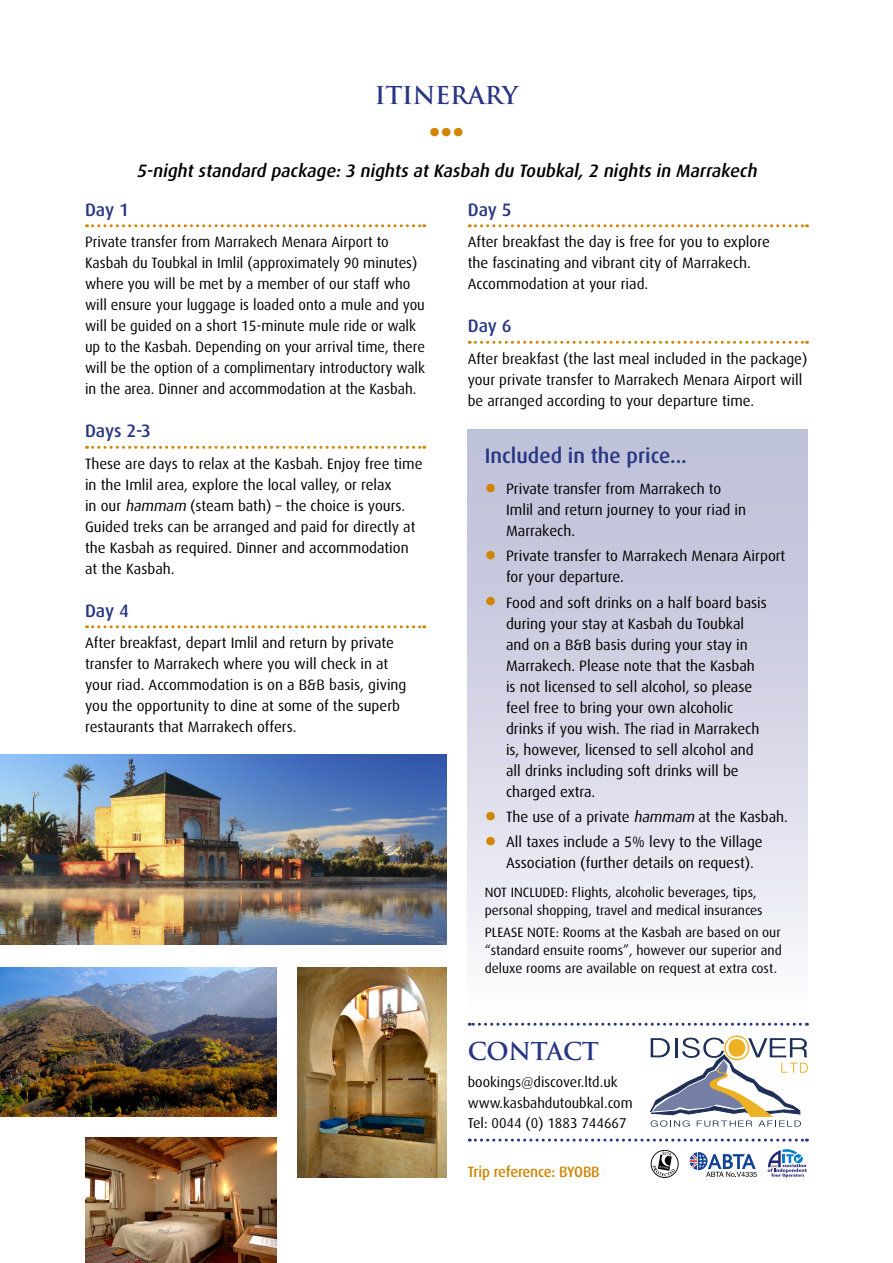
<style>
.page{position:relative;width:893px;height:1263px;background:#fff}
.page>*{position:absolute;margin:0;border:0;box-sizing:border-box;transform-origin:0 0}
._03-Dots{font:700 30px "Dax";color:#d18503}
._01-SubTrekHead{font:700 24px "Trajan";letter-spacing:-.01em;color:#283583}
._04-Subhead{font:500 21px "Dax";color:#283583}
._04-Subhead-2{font:italic 500 18px "Dax";color:#000}
._10-DayHead{font:500 18px "Dax";color:#283583}
._06-Text{font:15px/21px "Dax";color:#000}
._07-BulletText{font:15px/21px "Dax";color:#000}
.t1{font:500 15px "Dax";letter-spacing:-.015em;color:#d18503}
._06-Text-2{font:14.25px "Dax";color:#000}
._13-Note{font:13.5px/18px "Dax";color:#000}
.s1{font-style:italic}
.s2{font-weight:700;font-size:30px;color:#d18503}
</style>
<div class="page">
<svg style="left:469px;top:1023px;width:331px;height:3px"></svg>
<svg style="left:651px;top:1150px;width:28px;height:28px"></svg>
<svg style="left:690px;top:1152px;width:67px;height:25px"></svg>
<svg style="left:768px;top:1149px;width:39px;height:29px"></svg>
<svg style="left:469px;top:1138px;width:338px;height:3px"></svg>
<svg style="left:724px;top:1035px;width:25px;height:25px"></svg>
<svg style="left:651px;top:1037px;width:157px;height:90px"></svg>
<svg style="left:87px;top:224px;width:338px;height:3px"></svg>
<svg style="left:87px;top:446px;width:338px;height:3px"></svg>
<svg style="left:87px;top:625px;width:338px;height:3px"></svg>
<svg style="left:469px;top:224px;width:338px;height:3px"></svg>
<svg style="left:469px;top:341px;width:338px;height:3px"></svg>
<div style="left:468px;top:429px;width:340px;height:587px;background:linear-gradient(to bottom,#b8bbd5,#faf8fc)"></div>
<img style="left:298px;top:967px;width:148px;height:211px">
<img style="left:0;top:967px;width:276px;height:149px">
<img style="left:85px;top:1137px;width:191px;height:126px">
<img style="left:0;top:755px;width:446px;height:189px">
<p class="_01-SubTrekHead" style="left:375px;top:80px;width:145px">ITINERARY</p>
<p class="_03-Dots" style="left:429px;top:115px;width:37px">•••</p>
<p class="_04-Subhead-2" style="left:136px;top:161px;width:625px">5-night standard package: 3 nights at Kasbah du Toubkal, 2 nights in Marrakech</p>
<p class="_10-DayHead" style="left:85px;top:199px;width:45px">Day 1</p>
<p class="_06-Text" style="left:85px;top:232px;width:342px">Private transfer from Marrakech Menara Airport to Kasbah du Toubkal in Imlil (approximately 90 minutes) where you will be met by a member of our staff who will ensure your luggage is loaded onto a mule and you will be guided on a short 15-minute mule ride or walk up to the Kasbah. Depending on your arrival time, there will be the option of a complimentary introductory walk in the area. Dinner and accommodation at the Kasbah.</p>
<p class="_10-DayHead" style="left:85px;top:421px;width:67px">Days 2-3</p>
<p class="_06-Text" style="left:85px;top:453px;width:339px">These are days to relax at the Kasbah. Enjoy free time in the Imlil area, explore the local valley, or relax<br>in our <span class="s1">hammam</span> (steam bath) – the choice is yours.<br>Guided treks can be arranged and paid for directly at the Kasbah as required. Dinner and accommodation at the Kasbah.</p>
<p class="_10-DayHead" style="left:85px;top:600px;width:45px">Day 4</p>
<p class="_06-Text" style="left:85px;top:633px;width:323px">After breakfast, depart Imlil and return by private transfer to Marrakech where you will check in at your riad. Accommodation is on a B&amp;B basis, giving you the opportunity to dine at some of the superb restaurants that Marrakech offers.</p>
<p class="_10-DayHead" style="left:468px;top:199px;width:45px">Day 5</p>
<p class="_06-Text" style="left:468px;top:232px;width:304px">After breakfast the day is free for you to explore the fascinating and vibrant city of Marrakech.<br>Accommodation at your riad.</p>
<p class="_10-DayHead" style="left:468px;top:316px;width:45px">Day 6</p>
<p class="_06-Text" style="left:468px;top:348px;width:341px">After breakfast (the last meal included in the package) your private transfer to Marrakech Menara Airport will be arranged according to your departure time.</p>
<p class="_04-Subhead" style="left:485px;top:444px;width:204px">Included in the price...</p>
<p class="_07-BulletText" style="left:506px;top:479px;width:242px;text-indent:-21px"><span class="s2">•</span> Private transfer from Marrakech to<br>Imlil and return journey to your riad in<br>Marrakech.</p>
<p class="_07-BulletText" style="left:506px;top:546px;width:281px;text-indent:-21px"><span class="s2">•</span> Private transfer to Marrakech Menara Airport for your departure.</p>
<p class="_07-BulletText" style="left:506px;top:592px;width:262px;text-indent:-21px"><span class="s2">•</span> Food and soft drinks on a half board basis during your stay at Kasbah du Toubkal and on a B&amp;B basis during your stay in Marrakech. Please note that the Kasbah is not licensed to sell alcohol, so please feel free to bring your own alcoholic drinks if you wish. The riad in Marrakech is, however, licensed to sell alcohol and all drinks including soft drinks will be charged extra.</p>
<p class="_07-BulletText" style="left:485px;top:806px;width:305px"><span class="s2">•</span> The use of a private <span class="s1">hammam</span> at the Kasbah.</p>
<p class="_07-BulletText" style="left:506px;top:832px;width:258px;text-indent:-21px"><span class="s2">•</span> All taxes include a 5% levy to the Village<br>Association (further details on request).</p>
<p class="_13-Note" style="left:485px;top:883px;width:279px">NOT INCLUDED: Flights, alcoholic beverages, tips, personal shopping, travel and medical insurances</p>
<p class="_13-Note" style="left:485px;top:923px;width:298px;text-align:justify">PLEASE NOTE: Rooms at the Kasbah are based on our “standard ensuite rooms”, however our superior and deluxe rooms are available on request at extra cost.</p>
<p class="_01-SubTrekHead" style="left:468px;top:1036px;width:133px">CONTACT</p>
<p class="_06-Text-2" style="left:468px;top:1075px;width:151px">bookings@discover.ltd.uk</p>
<p class="_06-Text-2" style="left:468px;top:1095px;width:166px">www.kasbahdutoubkal.com</p>
<p class="_06-Text-2" style="left:468px;top:1115px;width:160px">Tel: 0044 (0) 1883 744667</p>
<p class="t1" style="left:468px;top:1163px;width:134px">Trip reference: BYOBB</p>
</div>
